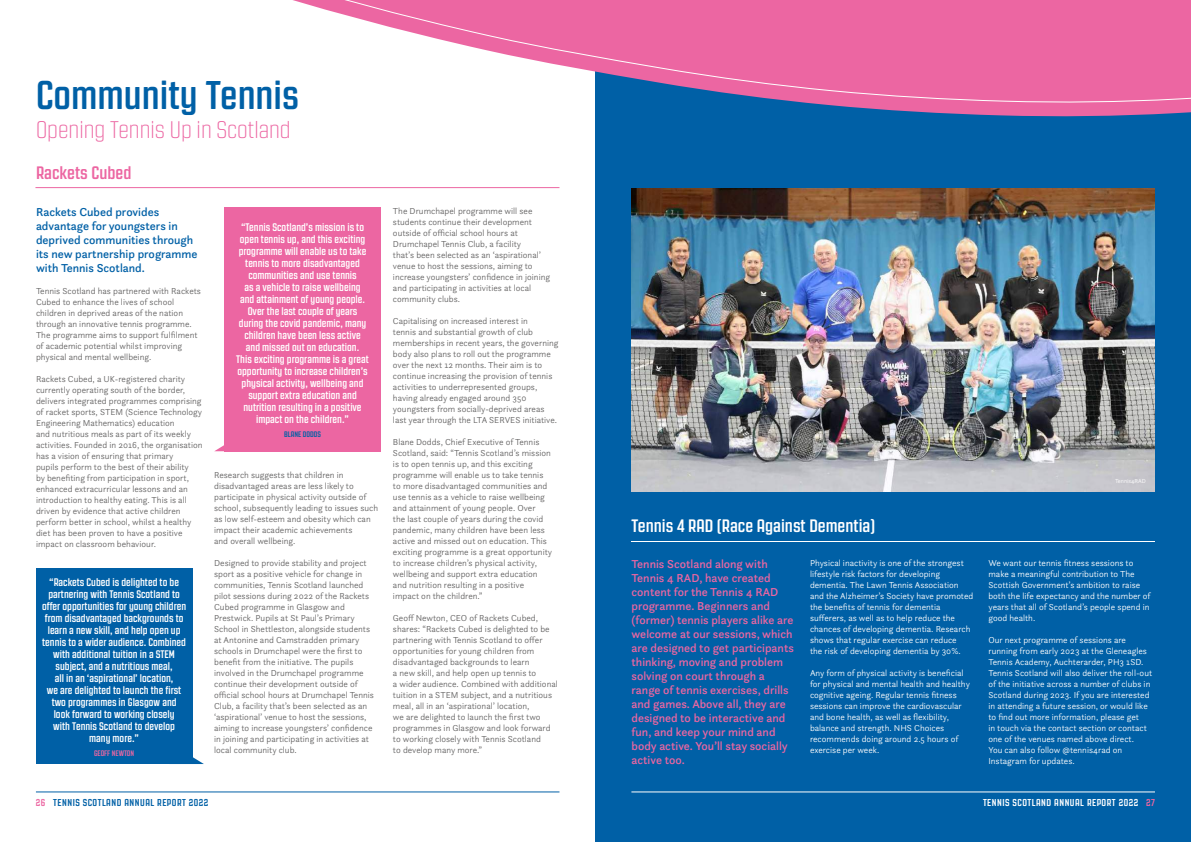
<style>
.page{position:relative;width:1191px;height:842px;background:#fff}
.page>*{position:absolute;margin:0;border:0;box-sizing:border-box;transform-origin:0 0}
.t1{font:700 40px "Revolution Gothic";color:#0060a6}
.t2{font:200 24px "Revolution Gothic";color:#ec66a2}
.t3{font:700 18px "Revolution Gothic";color:#fff}
.t4{font:700 18px "Revolution Gothic";color:#ec66a2}
.t5{font:500 12px/14px "Questa Sans";color:#ec66a2}
.t6{font:500 12px/14px "Questa Sans";color:#0060a6}
.t7{font:700 11px/12px "Revolution Gothic";color:#fff;text-align:center}
.t8{font:700 10px "Revolution Gothic";letter-spacing:.05em;color:#0060a6}
.t9{font:700 10px "Revolution Gothic";letter-spacing:.05em;color:#fff}
.t10{font:300 9px/11px "Questa Sans";color:#646363}
.t11{font:300 9px/11px "Questa Sans";color:#fff}
.t12{font:700 8px "Revolution Gothic";color:#ec66a2}
.t13{font:700 8px "Revolution Gothic";color:#0060a6}
.t14{font:300 6px "Questa Sans";color:#fff}
.s1{color:#ec66a2}
</style>
<div class="page">
<hr style="left:36px;top:792px;width:523px;height:1px;background:#0060a6">
<div style="left:595px;top:0;width:596px;height:842px;background:#0060a6"></div>
<svg style="left:819px;top:104px;width:372px;height:13px;fill:#ec66a2"></svg>
<svg style="left:293px;top:0;width:898px;height:104px"></svg>
<hr style="left:35px;top:187px;width:524px;height:1px;background:#ec66a2">
<hr style="left:631px;top:541px;width:524px;height:1px;background:#fff">
<svg style="left:192px;top:743px;width:12px;height:21px"></svg>
<div style="left:36px;top:568px;width:156px;height:196px;background:#0060a6"></div>
<svg style="left:215px;top:445px;width:9px;height:6px"></svg>
<div style="left:224px;top:207px;width:157px;height:244px;background:#ec66a2"></div>
<img style="left:632px;top:188px;width:522px;height:303px">
<hr style="left:631px;top:792px;width:524px;height:1px;background:#fff">
<h1 class="t1" style="left:36px;top:73px;width:264px">Community Tennis</h1>
<h2 class="t2" style="left:36px;top:116px;width:256px">Opening Tennis Up in Scotland</h2>
<h3 class="t4" style="left:36px;top:163px;width:97px">Rackets Cubed</h3>
<h3 class="t6" style="left:36px;top:205px;width:163px">Rackets Cubed provides advantage for youngsters in deprived communities through its new partnership programme with Tennis Scotland.</h3>
<p class="t10" style="left:36px;top:285px;width:166px">Tennis Scotland has partnered with Rackets Cubed to enhance the lives of school children in deprived areas of the nation through an innovative tennis programme.<br>The programme aims to support fulfilment of academic potential whilst improving physical and mental wellbeing.</p>
<p class="t10" style="left:36px;top:373px;width:168px">Rackets Cubed, a UK-registered charity currently operating south of the border, delivers integrated programmes comprising of racket sports, STEM (Science Technology Engineering Mathematics) education<br>and nutritious meals as part of its weekly activities. Founded in 2016, the organisation has a vision of ensuring that primary<br>pupils perform to the best of their ability<br>by benefiting from participation in sport, enhanced extracurricular lessons and an introduction to healthy eating. This is all driven by evidence that active children perform better in school, whilst a healthy diet has been proven to have a positive impact on classroom behaviour.</p>
<p class="t7" style="left:42px;top:576px;width:146px">“Rackets Cubed is delighted to be partnering with Tennis Scotland to offer opportunities for young children from disadvantaged backgrounds to learn a new skill, and help open up tennis to a wider audience. Combined with additional tuition in a STEM subject, and a nutritious meal,<br>all in an ‘aspirational’ location,<br>we are delighted to launch the first two programmes in Glasgow and<br>look forward to working closely<br>with Tennis Scotland to develop many more.”</p>
<p class="t12" style="left:94px;top:748px;width:42px">GEOFF NEWTON</p>
<p class="t10" style="left:393px;top:205px;width:159px">The Drumchapel programme will see students continue their development outside of official school hours at Drumchapel Tennis Club, a facility<br>that’s been selected as an ‘aspirational’ venue to host the sessions, aiming to increase youngsters’ confidence in joining and participating in activities at local community clubs.</p>
<p class="t10" style="left:393px;top:315px;width:167px">Capitalising on increased interest in<br>tennis and substantial growth of club memberships in recent years, the governing body also plans to roll out the programme over the next 12 months. Their aim is to continue increasing the provision of tennis activities to underrepresented groups, having already engaged around 350 youngsters from socially-deprived areas last year through the LTA SERVES initiative.</p>
<p class="t10" style="left:393px;top:436px;width:161px">Blane Dodds, Chief Executive of Tennis Scotland, said: “Tennis Scotland’s mission is to open tennis up, and this exciting programme will enable us to take tennis to more disadvantaged communities and use tennis as a vehicle to raise wellbeing and attainment of young people. Over<br>the last couple of years during the covid pandemic, many children have been less active and missed out on education. This exciting programme is a great opportunity to increase children’s physical activity, wellbeing and support extra education and nutrition resulting in a positive impact on the children.”</p>
<p class="t10" style="left:393px;top:612px;width:166px">Geoff Newton, CEO of Rackets Cubed, shares: “Rackets Cubed is delighted to be partnering with Tennis Scotland to offer opportunities for young children from disadvantaged backgrounds to learn<br>a new skill, and help open up tennis to<br>a wider audience. Combined with additional tuition in a STEM subject, and a nutritious meal, all in an ‘aspirational’ location,<br>we are delighted to launch the first two programmes in Glasgow and look forward to working closely with Tennis Scotland<br>to develop many more.”</p>
<p class="t7" style="left:236px;top:221px;width:134px">“Tennis Scotland’s mission is to open tennis up, and this exciting programme will enable us to take tennis to more disadvantaged communities and use tennis<br>as a vehicle to raise wellbeing and attainment of young people.<br>Over the last couple of years during the covid pandemic, many children have been less active and missed out on education.<br>This exciting programme is a great opportunity to increase children’s physical activity, wellbeing and support extra education and nutrition resulting in a positive impact on the children.”</p>
<p class="t13" style="left:284px;top:429px;width:38px">BLANE DODDS</p>
<p class="t10" style="left:214px;top:469px;width:165px">Research suggests that children in disadvantaged areas are less likely to participate in physical activity outside of school, subsequently leading to issues such as low self-esteem and obesity which can impact their academic achievements<br>and overall wellbeing.</p>
<p class="t10" style="left:214px;top:557px;width:161px">Designed to provide stability and project sport as a positive vehicle for change in communities, Tennis Scotland launched pilot sessions during 2022 of the Rackets Cubed programme in Glasgow and Prestwick. Pupils at St Paul’s Primary School in Shettleston, alongside students at Antonine and Camstradden primary schools in Drumchapel were the first to benefit from the initiative. The pupils involved in the Drumchapel programme continue their development outside of official school hours at Drumchapel Tennis Club, a facility that’s been selected as an ‘aspirational’ venue to host the sessions, aiming to increase youngsters’ confidence in joining and participating in activities at local community club.</p>
<p class="t11" style="left:988px;top:557px;width:164px">We want our tennis fitness sessions to make a meaningful contribution to The Scottish Government’s ambition to raise both the life expectancy and the number of years that all of Scotland’s people spend in good health.</p>
<p class="t14" style="left:1115px;top:477px;width:32px">Tennis4RAD</p>
<h3 class="t3" style="left:631px;top:516px;width:245px">Tennis 4 RAD (Race Against Dementia)</h3>
<p class="t5" style="left:631px;top:557px;width:164px">Tennis Scotland along with<br>Tennis 4 RAD, have created content for the Tennis 4 RAD programme. Beginners and (former) tennis players alike are welcome at our sessions, which are designed to get participants thinking, moving and problem solving on court through a range of tennis exercises, drills and games. Above all, they are designed to be interactive and fun, and keep your mind and body active. You’ll stay socially active too.</p>
<p class="t11" style="left:810px;top:557px;width:165px">Physical inactivity is one of the strongest lifestyle risk factors for developing dementia. The Lawn Tennis Association and the Alzheimer’s Society have promoted the benefits of tennis for dementia sufferers, as well as to help reduce the chances of developing dementia. Research shows that regular exercise can reduce<br>the risk of developing dementia by 30%.</p>
<p class="t11" style="left:988px;top:634px;width:165px">Our next programme of sessions are running from early 2023 at the Gleneagles Tennis Academy, Auchterarder, PH3 1SD.<br>Tennis Scotland will also deliver the roll-out of the initiative across a number of clubs in Scotland during 2023. If you are interested in attending a future session, or would like to find out more information, please get<br>in touch via the contact section or contact one of the venues named above direct.<br>You can also follow @tennis4rad on Instagram for updates.</p>
<p class="t11" style="left:810px;top:667px;width:161px">Any form of physical activity is beneficial for physical and mental health and healthy cognitive ageing. Regular tennis fitness sessions can improve the cardiovascular and bone health, as well as flexibility, balance and strength. NHS Choices recommends doing around 2.5 hours of exercise per week.</p>
<p class="t8" style="left:36px;top:797px;width:174px"><span class="s1">26</span> TENNIS SCOTLAND ANNUAL REPORT 2022</p>
<p class="t9" style="left:983px;top:797px;width:173px">TENNIS SCOTLAND ANNUAL REPORT 2022 <span class="s1">27</span></p>
</div>
